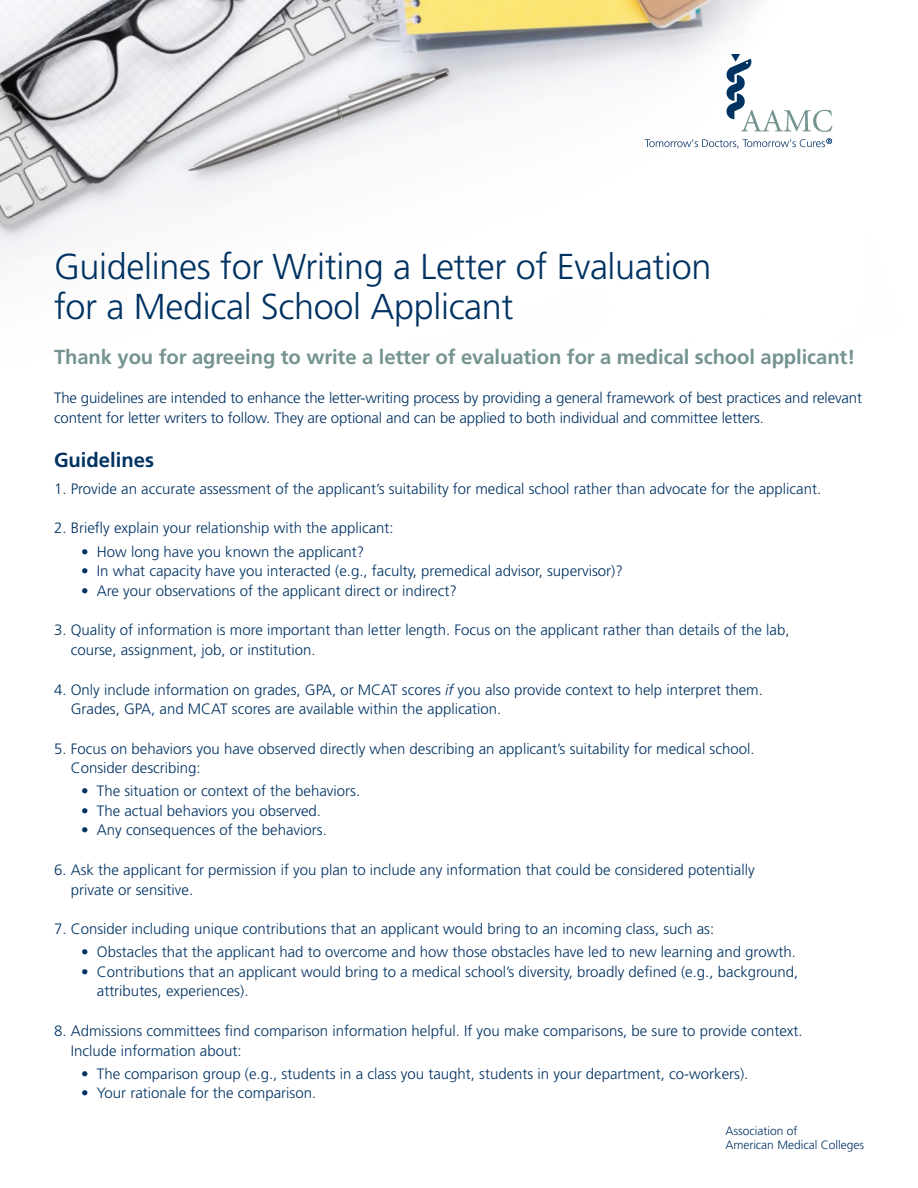
<style>
.page{position:relative;width:918px;height:1188px;background:#fff}
.page>*{position:absolute;margin:0;border:0;box-sizing:border-box;transform-origin:0 0}
.t1{font:300 36px/40.5px "Frutiger";letter-spacing:-.01em;color:#003262}
.t2{font:700 20.25px "Frutiger";letter-spacing:-.005em;color:#749391}
.t3{font:700 20.25px "Frutiger";color:#003262}
.t4{font:300 15px/19.5px "Frutiger";color:#003262}
.t5{font:300 12px/14.4px "Frutiger";color:#003262}
.s1{font-style:italic}
</style>
<div class="page">
<img style="left:0;top:0;width:833px;height:257px">
<svg style="left:725px;top:54px;width:107px;height:78px"></svg>
<svg style="left:645px;top:138px;width:187px;height:10px"></svg>
<h1 class="t1" style="left:54px;top:246px;width:659px">Guidelines for Writing a Letter of Evaluation for a Medical School Applicant</h1>
<h2 class="t2" style="left:54px;top:345px;width:803px">Thank you for agreeing to write a letter of evaluation for a medical school applicant!</h2>
<p class="t4" style="left:54px;top:389px;width:810px">The guidelines are intended to enhance the letter-writing process by providing a general framework of best practices and relevant content for letter writers to follow. They are optional and can be applied to both individual and committee letters.</p>
<h2 class="t3" style="left:54px;top:449px;width:102px">Guidelines</h2>
<p class="t4" style="left:54px;top:479px;width:769px">1. Provide an accurate assessment of the applicant’s suitability for medical school rather than advocate for the applicant.</p>
<p class="t4" style="left:54px;top:519px;width:341px">2. Briefly explain your relationship with the applicant:</p>
<p class="t4" style="left:81px;top:542px;width:285px">• How long have you known the applicant?</p>
<p class="t4" style="left:81px;top:561px;width:543px">• In what capacity have you interacted (e.g., faculty, premedical advisor, supervisor)?</p>
<p class="t4" style="left:81px;top:581px;width:377px">• Are your observations of the applicant direct or indirect?</p>
<p class="t4" style="left:71px;top:621px;width:720px;text-indent:-17px">3. Quality of information is more important than letter length. Focus on the applicant rather than details of the lab, course, assignment, job, or institution.</p>
<p class="t4" style="left:71px;top:680px;width:694px;text-indent:-17px">4. Only include information on grades, GPA, or MCAT scores <span class="s1">if</span> you also provide context to help interpret them.<br>Grades, GPA, and MCAT scores are available within the application.</p>
<p class="t4" style="left:71px;top:739px;width:685px;text-indent:-17px">5. Focus on behaviors you have observed directly when describing an applicant’s suitability for medical school.<br>Consider describing:</p>
<p class="t4" style="left:81px;top:782px;width:281px">• The situation or context of the behaviors.</p>
<p class="t4" style="left:81px;top:801px;width:242px">• The actual behaviors you observed.</p>
<p class="t4" style="left:81px;top:821px;width:247px">• Any consequences of the behaviors.</p>
<p class="t4" style="left:71px;top:860px;width:685px;text-indent:-17px">6. Ask the applicant for permission if you plan to include any information that could be considered potentially private or sensitive.</p>
<p class="t4" style="left:54px;top:920px;width:662px">7. Consider including unique contributions that an applicant would bring to an incoming class, such as:</p>
<p class="t4" style="left:81px;top:943px;width:716px">• Obstacles that the applicant had to overcome and how those obstacles have led to new learning and growth.</p>
<p class="t4" style="left:97px;top:962px;width:703px;text-indent:-16px">• Contributions that an applicant would bring to a medical school’s diversity, broadly defined (e.g., background, attributes, experiences).</p>
<p class="t4" style="left:71px;top:1021px;width:734px;text-indent:-17px">8. Admissions committees find comparison information helpful. If you make comparisons, be sure to provide context.<br>Include information about:</p>
<p class="t4" style="left:81px;top:1064px;width:669px">• The comparison group (e.g., students in a class you taught, students in your department, co-workers).</p>
<p class="t4" style="left:81px;top:1083px;width:237px">• Your rationale for the comparison.</p>
<p class="t5" style="left:725px;top:1123px;width:140px">Association of<br>American Medical Colleges</p>
</div>
